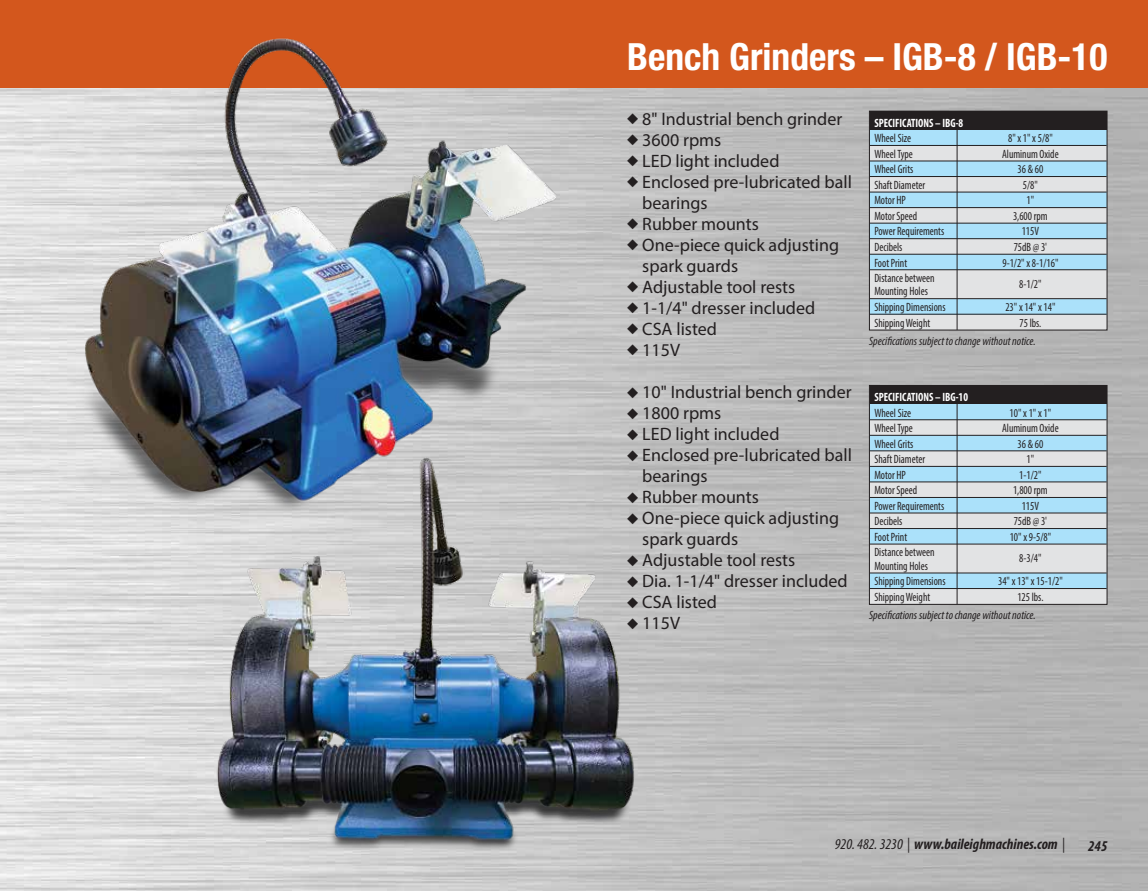
<style>
.page{position:relative;width:1148px;height:891px;background:#fff}
.page>*{position:absolute;margin:0;border:0;box-sizing:border-box;transform-origin:0 0}
.t1{font:700 condensed 37.5px "Helvetica Neue";color:#fff}
.t2{font:18px/21px "Myriad Pro";color:#231f20}
.t3{font:italic 700 condensed 15px "Myriad Pro";color:#231f20}
.t4{font:condensed 12px/15.6px "Myriad Pro";color:#231f20;scale:.91 1}
.t5{font:italic condensed 12px "Myriad Pro";color:#231f20}
.t6{font:700 condensed 12px "Myriad Pro";color:#fff;scale:.91 1}
.s1{font-weight:400}
</style>
<div class="page">
<img style="left:0;top:87px;width:1148px;height:804px">
<div style="left:0;top:0;width:1148px;height:87px;background:#d3571d"></div>
<img style="left:43px;top:38px;width:541px;height:491px">
<img style="left:194px;top:447px;width:454px;height:409px">
<div style="left:870px;top:129px;width:237px;height:201px;background:#e2e3e4"></div>
<div style="left:870px;top:403px;width:237px;height:201px;background:#e2e3e4"></div>
<div style="left:870px;top:129px;width:237px;height:17px;background:#abe1fa"></div>
<div style="left:870px;top:403px;width:237px;height:17px;background:#abe1fa"></div>
<div style="left:869px;top:161px;width:237px;height:16px;background:#abe1fa"></div>
<div style="left:869px;top:436px;width:237px;height:15px;background:#abe1fa"></div>
<div style="left:869px;top:192px;width:237px;height:16px;background:#abe1fa"></div>
<div style="left:869px;top:466px;width:237px;height:16px;background:#abe1fa"></div>
<div style="left:869px;top:223px;width:237px;height:16px;background:#abe1fa"></div>
<div style="left:869px;top:498px;width:237px;height:15px;background:#abe1fa"></div>
<div style="left:869px;top:254px;width:237px;height:15px;background:#abe1fa"></div>
<div style="left:869px;top:528px;width:237px;height:16px;background:#abe1fa"></div>
<div style="left:869px;top:299px;width:237px;height:15px;background:#abe1fa"></div>
<div style="left:869px;top:573px;width:237px;height:16px;background:#abe1fa"></div>
<div style="left:870px;top:111px;width:236px;height:19px;background:#231f20"></div>
<div style="left:870px;top:385px;width:236px;height:19px;background:#231f20"></div>
<hr style="left:956px;top:129px;width:1px;height:201px;background:#231f20">
<hr style="left:956px;top:403px;width:1px;height:201px;background:#231f20">
<hr style="left:869px;top:145px;width:237px;height:1px;background:#231f20">
<hr style="left:869px;top:161px;width:237px;height:1px;background:#231f20">
<hr style="left:869px;top:176px;width:237px;height:1px;background:#231f20">
<hr style="left:869px;top:192px;width:237px;height:1px;background:#231f20">
<hr style="left:869px;top:207px;width:237px;height:1px;background:#231f20">
<hr style="left:869px;top:223px;width:237px;height:1px;background:#231f20">
<hr style="left:869px;top:238px;width:237px;height:1px;background:#231f20">
<hr style="left:869px;top:254px;width:237px;height:1px;background:#231f20">
<hr style="left:869px;top:269px;width:237px;height:1px;background:#231f20">
<hr style="left:869px;top:298px;width:237px;height:1px;background:#231f20">
<hr style="left:869px;top:314px;width:237px;height:1px;background:#231f20">
<div style="left:869px;top:111px;width:238px;height:219px;border:1px solid #231f20"></div>
<hr style="left:869px;top:419px;width:237px;height:1px;background:#231f20">
<hr style="left:869px;top:435px;width:237px;height:1px;background:#231f20">
<hr style="left:869px;top:451px;width:237px;height:1px;background:#231f20">
<hr style="left:869px;top:466px;width:237px;height:1px;background:#231f20">
<hr style="left:869px;top:482px;width:237px;height:1px;background:#231f20">
<hr style="left:869px;top:497px;width:237px;height:1px;background:#231f20">
<hr style="left:869px;top:513px;width:237px;height:1px;background:#231f20">
<hr style="left:869px;top:528px;width:237px;height:1px;background:#231f20">
<hr style="left:869px;top:544px;width:237px;height:1px;background:#231f20">
<hr style="left:869px;top:573px;width:237px;height:1px;background:#231f20">
<hr style="left:869px;top:588px;width:237px;height:1px;background:#231f20">
<div style="left:869px;top:385px;width:238px;height:220px;border:1px solid #231f20"></div>
<h1 class="t1" style="left:627px;top:34px;width:482px">Bench Grinders – IGB-8 / IGB-10</h1>
<h2 class="t2" style="left:626px;top:108px;width:217px">◆ 8" Industrial bench grinder</h2>
<h2 class="t2" style="left:626px;top:129px;width:96px">◆ 3600 rpms</h2>
<h2 class="t2" style="left:626px;top:150px;width:154px">◆ LED light included</h2>
<h2 class="t2" style="left:642px;top:171px;width:211px;text-indent:-16px">◆ Enclosed pre-lubricated ball bearings</h2>
<h2 class="t2" style="left:626px;top:213px;width:134px">◆ Rubber mounts</h2>
<h2 class="t2" style="left:642px;top:234px;width:198px;text-indent:-16px">◆ One-piece quick adjusting spark guards</h2>
<h2 class="t2" style="left:626px;top:276px;width:170px">◆ Adjustable tool rests</h2>
<h2 class="t2" style="left:626px;top:297px;width:190px">◆ 1-1/4" dresser included</h2>
<h2 class="t2" style="left:626px;top:318px;width:92px">◆ CSA listed</h2>
<h2 class="t2" style="left:626px;top:339px;width:55px">◆ 115V</h2>
<h2 class="t2" style="left:626px;top:381px;width:226px">◆ 10" Industrial bench grinder</h2>
<h2 class="t2" style="left:626px;top:402px;width:96px">◆ 1800 rpms</h2>
<h2 class="t2" style="left:626px;top:423px;width:154px">◆ LED light included</h2>
<h2 class="t2" style="left:642px;top:444px;width:211px;text-indent:-16px">◆ Enclosed pre-lubricated ball bearings</h2>
<h2 class="t2" style="left:626px;top:486px;width:134px">◆ Rubber mounts</h2>
<h2 class="t2" style="left:642px;top:507px;width:198px;text-indent:-16px">◆ One-piece quick adjusting spark guards</h2>
<h2 class="t2" style="left:626px;top:549px;width:170px">◆ Adjustable tool rests</h2>
<h2 class="t2" style="left:626px;top:570px;width:222px">◆ Dia. 1-1/4" dresser included</h2>
<h2 class="t2" style="left:626px;top:591px;width:92px">◆ CSA listed</h2>
<h2 class="t2" style="left:626px;top:612px;width:55px">◆ 115V</h2>
<p class="t6" style="left:874px;top:115px;width:99px">SPECIFICATIONS – IBG-8</p>
<p class="t4" style="left:874px;top:130px;width:42px">Wheel Size</p>
<p class="t4" style="left:1008px;top:130px;width:51px">8" x 1" x 5/8"</p>
<p class="t4" style="left:874px;top:146px;width:44px">Wheel Type</p>
<p class="t4" style="left:1002px;top:146px;width:64px">Aluminum Oxide</p>
<p class="t4" style="left:874px;top:161px;width:44px">Wheel Grits</p>
<p class="t4" style="left:1017px;top:161px;width:30px">36 &amp; 60</p>
<p class="t4" style="left:874px;top:177px;width:57px">Shaft Diameter</p>
<p class="t4" style="left:1023px;top:177px;width:18px">5/8"</p>
<p class="t4" style="left:874px;top:192px;width:36px">Motor HP</p>
<p class="t4" style="left:1026px;top:192px;width:10px">1"</p>
<p class="t4" style="left:874px;top:208px;width:49px">Motor Speed</p>
<p class="t4" style="left:1013px;top:208px;width:40px">3,600 rpm</p>
<p class="t4" style="left:874px;top:224px;width:78px">Power Requirements</p>
<p class="t4" style="left:1021px;top:224px;width:21px">115V</p>
<p class="t4" style="left:874px;top:239px;width:32px">Decibels</p>
<p class="t4" style="left:1013px;top:239px;width:38px">75dB @ 3'</p>
<p class="t4" style="left:874px;top:255px;width:38px">Foot Print</p>
<p class="t4" style="left:1002px;top:255px;width:63px">9-1/2" x 8-1/16"</p>
<p class="t4" style="left:874px;top:270px;width:68px">Distance between</p>
<p class="t4" style="left:1019px;top:276px;width:26px">8-1/2"</p>
<p class="t4" style="left:874px;top:284px;width:80px">Mounting Holes<br>Shipping Dimensions</p>
<p class="t4" style="left:1005px;top:299px;width:56px">23" x 14" x 14"</p>
<p class="t4" style="left:874px;top:315px;width:63px">Shipping Weight</p>
<p class="t4" style="left:1019px;top:315px;width:26px">75 lbs.</p>
<p class="t5" style="left:869px;top:333px;width:168px">Specifications subject to change without notice.</p>
<p class="t6" style="left:874px;top:390px;width:104px">SPECIFICATIONS – IBG-10</p>
<p class="t4" style="left:874px;top:405px;width:42px">Wheel Size</p>
<p class="t4" style="left:1009px;top:405px;width:47px">10" x 1" x 1"</p>
<p class="t4" style="left:874px;top:420px;width:44px">Wheel Type</p>
<p class="t4" style="left:1002px;top:420px;width:64px">Aluminum Oxide</p>
<p class="t4" style="left:874px;top:436px;width:44px">Wheel Grits</p>
<p class="t4" style="left:1017px;top:436px;width:30px">36 &amp; 60</p>
<p class="t4" style="left:874px;top:451px;width:57px">Shaft Diameter</p>
<p class="t4" style="left:1026px;top:451px;width:10px">1"</p>
<p class="t4" style="left:874px;top:467px;width:36px">Motor HP</p>
<p class="t4" style="left:1019px;top:467px;width:26px">1-1/2"</p>
<p class="t4" style="left:874px;top:482px;width:49px">Motor Speed</p>
<p class="t4" style="left:1013px;top:482px;width:40px">1,800 rpm</p>
<p class="t4" style="left:874px;top:498px;width:78px">Power Requirements</p>
<p class="t4" style="left:1021px;top:498px;width:21px">115V</p>
<p class="t4" style="left:874px;top:513px;width:32px">Decibels</p>
<p class="t4" style="left:1013px;top:513px;width:38px">75dB @ 3'</p>
<p class="t4" style="left:874px;top:529px;width:38px">Foot Print</p>
<p class="t4" style="left:1009px;top:529px;width:47px">10" x 9-5/8"</p>
<p class="t4" style="left:874px;top:545px;width:68px">Distance between</p>
<p class="t4" style="left:1019px;top:551px;width:26px">8-3/4"</p>
<p class="t4" style="left:874px;top:558px;width:80px">Mounting Holes<br>Shipping Dimensions</p>
<p class="t4" style="left:998px;top:573px;width:73px">34" x 13" x 15-1/2"</p>
<p class="t4" style="left:874px;top:589px;width:63px">Shipping Weight</p>
<p class="t4" style="left:1017px;top:589px;width:30px">125 lbs.</p>
<p class="t5" style="left:869px;top:608px;width:168px">Specifications subject to change without notice.</p>
<p class="t3" style="left:834px;top:835px;width:231px"><span class="s1">920. 482. 3230 |</span> www.baileighmachines.com <span class="s1">|</span></p>
<p class="t3" style="left:1088px;top:837px;width:21px">245</p>
</div>
